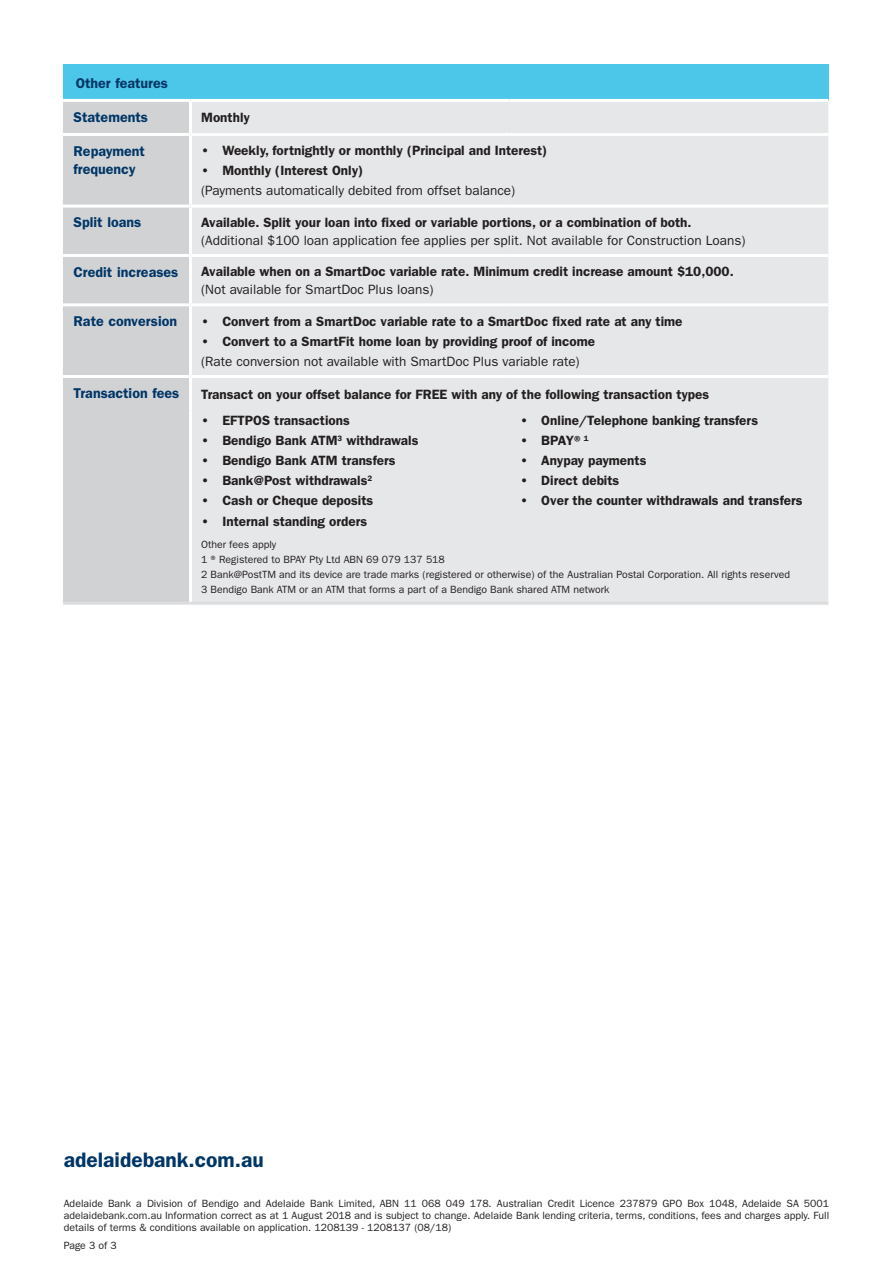
<style>
.page{position:relative;width:893px;height:1263px;background:#fff}
.page>*{position:absolute;margin:0;border:0;box-sizing:border-box;transform-origin:0 0}
.t1{font:600 21px "Franklin Gothic";color:#003667}
.t2{font:600 14.25px/18px "Franklin Gothic";color:#003667}
.t3{font:600 13.5px "Franklin Gothic";color:#231f20}
.t4{font:13.5px "Franklin Gothic";color:#231f20}
.t5{font:10.5px/14.7px "Franklin Gothic";color:#231f20}
</style>
<div class="page">
<div style="left:63px;top:64px;width:765px;height:36px;background:#4dc7e9"></div>
<div style="left:63px;top:102px;width:126px;height:500px;background:#d1d2d4"></div>
<div style="left:192px;top:102px;width:636px;height:500px;background:#e6e7e9"></div>
<hr style="left:63px;top:602px;width:127px;height:3px;background:#dcdddf">
<hr style="left:190px;top:602px;width:319px;height:3px;background:#dcdddf">
<hr style="left:509px;top:602px;width:319px;height:3px;background:#dcdddf">
<hr style="left:63px;top:99px;width:127px;height:3px;background:#fff">
<hr style="left:190px;top:99px;width:319px;height:3px;background:#fff">
<hr style="left:509px;top:99px;width:319px;height:3px;background:#fff">
<hr style="left:63px;top:133px;width:127px;height:3px;background:#fff">
<hr style="left:190px;top:133px;width:319px;height:3px;background:#fff">
<hr style="left:509px;top:133px;width:319px;height:3px;background:#fff">
<hr style="left:63px;top:205px;width:127px;height:3px;background:#fff">
<hr style="left:190px;top:205px;width:319px;height:3px;background:#fff">
<hr style="left:509px;top:205px;width:319px;height:3px;background:#fff">
<hr style="left:63px;top:254px;width:127px;height:3px;background:#fff">
<hr style="left:190px;top:254px;width:319px;height:3px;background:#fff">
<hr style="left:509px;top:254px;width:319px;height:3px;background:#fff">
<hr style="left:63px;top:303px;width:127px;height:3px;background:#fff">
<hr style="left:190px;top:303px;width:319px;height:3px;background:#fff">
<hr style="left:509px;top:303px;width:319px;height:3px;background:#fff">
<hr style="left:63px;top:375px;width:127px;height:3px;background:#fff">
<hr style="left:190px;top:375px;width:319px;height:3px;background:#fff">
<hr style="left:509px;top:375px;width:319px;height:3px;background:#fff">
<p class="t2" style="left:76px;top:74px;width:94px">Other features</p>
<p class="t2" style="left:74px;top:108px;width:76px">Statements</p>
<p class="t3" style="left:201px;top:110px;width:50px">Monthly</p>
<p class="t2" style="left:74px;top:142px;width:73px">Repayment frequency</p>
<p class="t3" style="left:201px;top:143px;width:348px">• Weekly, fortnightly or monthly (Principal and Interest)</p>
<p class="t3" style="left:201px;top:163px;width:164px">• Monthly (Interest Only)</p>
<p class="t4" style="left:201px;top:183px;width:316px">(Payments automatically debited from offset balance)</p>
<p class="t2" style="left:74px;top:214px;width:69px">Split loans</p>
<p class="t3" style="left:201px;top:214px;width:492px">Available. Split your loan into fixed or variable portions, or a combination of both.</p>
<p class="t4" style="left:201px;top:232px;width:546px">(Additional $100 loan application fee applies per split. Not available for Construction Loans)</p>
<p class="t2" style="left:74px;top:263px;width:106px">Credit increases</p>
<p class="t3" style="left:201px;top:264px;width:534px">Available when on a SmartDoc variable rate. Minimum credit increase amount $10,000.</p>
<p class="t4" style="left:201px;top:282px;width:234px">(Not available for SmartDoc Plus loans)</p>
<p class="t2" style="left:74px;top:312px;width:105px">Rate conversion</p>
<p class="t3" style="left:201px;top:313px;width:483px">• Convert from a SmartDoc variable rate to a SmartDoc fixed rate at any time</p>
<p class="t3" style="left:201px;top:333px;width:395px">• Convert to a SmartFit home loan by providing proof of income</p>
<p class="t4" style="left:201px;top:353px;width:380px">(Rate conversion not available with SmartDoc Plus variable rate)</p>
<p class="t2" style="left:74px;top:384px;width:107px">Transaction fees</p>
<p class="t3" style="left:201px;top:386px;width:510px">Transact on your offset balance for FREE with any of the following transaction types</p>
<p class="t3" style="left:201px;top:412px;width:150px">• EFTPOS transactions</p>
<p class="t3" style="left:201px;top:432px;width:219px">• Bendigo Bank ATM<sup>3</sup> withdrawals</p>
<p class="t3" style="left:201px;top:453px;width:196px">• Bendigo Bank ATM transfers</p>
<p class="t3" style="left:201px;top:473px;width:173px">• Bank@Post withdrawals<sup>2</sup></p>
<p class="t3" style="left:201px;top:493px;width:174px">• Cash or Cheque deposits</p>
<p class="t3" style="left:201px;top:513px;width:168px">• Internal standing orders</p>
<p class="t3" style="left:520px;top:412px;width:240px">• Online/Telephone banking transfers</p>
<p class="t3" style="left:520px;top:432px;width:70px">• BPAY®<sup>1</sup></p>
<p class="t3" style="left:520px;top:452px;width:128px">• Anypay payments</p>
<p class="t3" style="left:520px;top:473px;width:101px">• Direct debits</p>
<p class="t3" style="left:520px;top:493px;width:284px">• Over the counter withdrawals and transfers</p>
<p class="t5" style="left:201px;top:537px;width:591px">Other fees apply<br>1 ® Registered to BPAY Pty Ltd ABN 69 079 137 518<br>2 Bank@PostTM and its device are trade marks (registered or otherwise) of the Australian Postal Corporation. All rights reserved 3 Bendigo Bank ATM or an ATM that forms a part of a Bendigo Bank shared ATM network</p>
<h1 class="t1" style="left:64px;top:1147px;width:201px">adelaidebank.com.au</h1>
<p class="t5" style="left:64px;top:1197px;width:767px;line-height:12px;text-align:justify">Adelaide Bank a Division of Bendigo and Adelaide Bank Limited, ABN 11 068 049 178. Australian Credit Licence 237879 GPO Box 1048, Adelaide SA 5001 adelaidebank.com.au Information correct as at 1 August 2018 and is subject to change. Adelaide Bank lending criteria, terms, conditions, fees and charges apply. Full details of terms &amp; conditions available on application. 1208139 - 1208137 (08/18)</p>
<p class="t5" style="left:64px;top:1238px;width:55px">Page 3 of 3</p>
</div>
